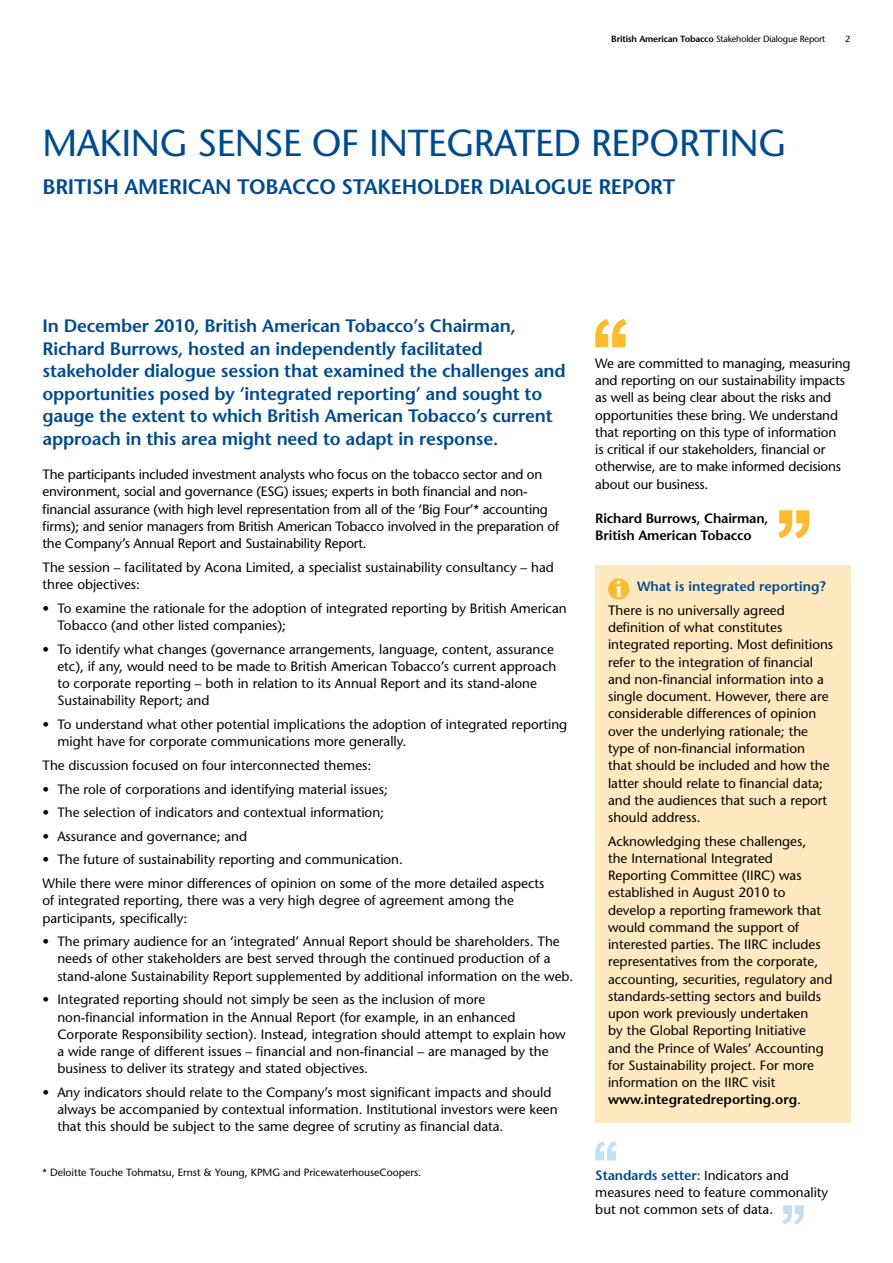
<style>
.page{position:relative;width:893px;height:1263px;background:#fff}
.page>*{position:absolute;margin:0;border:0;box-sizing:border-box;transform-origin:0 0}
.t1{font:37.5px "Stone Sans";letter-spacing:-.01em;color:#004b8d}
.t2{font:600 21px "Stone Sans";color:#004b8d}
.t3{font:600 18px/22.5px "Stone Sans";letter-spacing:-.01em;color:#004b8d}
.t4{font:13.5px/17.2px "Stone Sans";color:#000}
.t5{font:600 13.5px/17.2px "Stone Sans";letter-spacing:-.01em;color:#000}
.t6{font:600 13.5px "Stone Sans";color:#004b8d}
.t7{font:10.5px "Stone Sans";color:#000}
.t8{font:9px "Stone Sans";letter-spacing:-.02em;color:#000}
.s1{font-weight:600}
.s2{font-weight:600;color:#004b8d}
</style>
<div class="page">
<div style="left:595px;top:566px;width:255px;height:557px;background:#ffe9c0"></div>
<div style="left:608px;top:578px;width:21px;height:22px;background:#fdbb30;border-radius:50%"></div>
<svg style="left:616px;top:581px;width:6px;height:16px"></svg>
<svg style="left:595px;top:319px;width:31px;height:28px"></svg>
<svg style="left:778px;top:510px;width:31px;height:28px"></svg>
<svg style="left:595px;top:1141px;width:22px;height:19px"></svg>
<svg style="left:782px;top:1205px;width:22px;height:19px"></svg>
<p class="t8" style="left:611px;top:33px;width:215px"><span class="s1">British American Tobacco</span> Stakeholder Dialogue Report</p>
<p class="t8" style="left:845px;top:33px;width:7px">2</p>
<h1 class="t1" style="left:43px;top:120px;width:745px">Maki ng sense of i ntegrated reporti ng</h1>
<h2 class="t2" style="left:43px;top:174px;width:24px">British</h2>
<h2 class="t2" style="left:125px;top:174px;width:28px">American</h2>
<h2 class="t2" style="left:237px;top:174px;width:28px">Tobacco</h2>
<h2 class="t2" style="left:342px;top:174px;width:14px">stakeholder</h2>
<h2 class="t2" style="left:489px;top:174px;width:14px">dialogue</h2>
<h2 class="t2" style="left:598px;top:174px;width:14px">report</h2>
<p class="t3" style="left:43px;top:315px;width:525px">In December 2010, British American Tobacco’s Chairman, Richard Burrows, hosted an independently facilitated stakeholder dialogue session that examined the challenges and opportunities posed by ‘integrated reporting’ and sought to gauge the extent to which British American Tobacco’s current approach in this area might need to adapt in response.</p>
<p class="t4" style="left:43px;top:466px;width:518px">The participants included investment analysts who focus on the tobacco sector and on environment, social and governance (ESG) issues; experts in both financial and non&shy;financial assurance (with high level representation from all of the ‘Big Four’* accounting firms); and senior managers from British American Tobacco involved in the preparation of the Company’s Annual Report and Sustainability Report.</p>
<p class="t4" style="left:43px;top:558px;width:513px">The session – facilitated by Acona Limited, a specialist sustainability consultancy – had three objectives:</p>
<p class="t4" style="left:57px;top:599px;width:511px;text-indent:-15px">• To examine the rationale for the adoption of integrated reporting by British American<br>Tobacco (and other listed companies);</p>
<p class="t4" style="left:57px;top:640px;width:500px;text-indent:-15px">• To identify what changes (governance arrangements, language, content, assurance etc), if any, would need to be made to British American Tobacco’s current approach to corporate reporting – both in relation to its Annual Report and its stand-alone Sustainability Report; and</p>
<p class="t4" style="left:57px;top:716px;width:511px;text-indent:-15px">• To understand what other potential implications the adoption of integrated reporting might have for corporate communications more generally.</p>
<p class="t4" style="left:43px;top:757px;width:330px">The discussion focused on four interconnected themes:</p>
<p class="t4" style="left:43px;top:780px;width:347px">• The role of corporations and identifying material issues;</p>
<p class="t4" style="left:43px;top:804px;width:343px">• The selection of indicators and contextual information;</p>
<p class="t4" style="left:43px;top:827px;width:206px">• Assurance and governance; and</p>
<p class="t4" style="left:43px;top:848px;width:503px;line-height:23.7px">• The future of sustainability reporting and communication.<br>While there were minor differences of opinion on some of the more detailed aspects</p>
<p class="t4" style="left:43px;top:892px;width:473px">of integrated reporting, there was a very high degree of agreement among the participants, specifically:</p>
<p class="t4" style="left:57px;top:933px;width:517px;text-indent:-15px">• The primary audience for an ‘integrated’ Annual Report should be shareholders. The needs of other stakeholders are best served through the continued production of a stand-alone Sustainability Report supplemented by additional information on the web.</p>
<p class="t4" style="left:57px;top:991px;width:510px;text-indent:-15px">• Integrated reporting should not simply be seen as the inclusion of more non-financial information in the Annual Report (for example, in an enhanced Corporate Responsibility section). Instead, integration should attempt to explain how a wide range of different issues – financial and non-financial – are managed by the business to deliver its strategy and stated objectives.</p>
<p class="t4" style="left:57px;top:1084px;width:502px;text-indent:-15px">• Any indicators should relate to the Company’s most significant impacts and should always be accompanied by contextual information. Institutional investors were keen that this should be subject to the same degree of scrutiny as financial data.</p>
<p class="t7" style="left:43px;top:1166px;width:380px">* Deloitte Touche Tohmatsu, Ernst &amp; Young, KPMG and PricewaterhouseCoopers.</p>
<p class="t4" style="left:595px;top:355px;width:257px">We are committed to managing, measuring and reporting on our sustainability impacts as well as being clear about the risks and opportunities these bring. We understand that reporting on this type of information<br>is critical if our stakeholders, financial or otherwise, are to make informed decisions about our business.</p>
<p class="t5" style="left:595px;top:509px;width:175px">Richard Burrows, Chairman,<br>British American Tobacco</p>
<p class="t6" style="left:637px;top:578px;width:190px">What is integrated reporting?</p>
<p class="t4" style="left:608px;top:602px;width:227px">There is no universally agreed definition of what constitutes integrated reporting. Most definitions refer to the integration of financial and non-financial information into a single document. However, there are considerable differences of opinion over the underlying rationale; the type of non-financial information<br>that should be included and how the latter should relate to financial data; and the audiences that such a report should address.</p>
<p class="t4" style="left:608px;top:832px;width:226px">Acknowledging these challenges,<br>the International Integrated Reporting Committee (IIRC) was established in August 2010 to develop a reporting framework that would command the support of interested parties. The IIRC includes representatives from the corporate, accounting, securities, regulatory and standards-setting sectors and builds upon work previously undertaken<br>by the Global Reporting Initiative<br>and the Prince of Wales’ Accounting for Sustainability project. For more information on the IIRC visit <span class="s1">www.integratedreporting.org</span>.</p>
<p class="t4" style="left:595px;top:1166px;width:234px"><span class="s2">Standards setter:</span> Indicators and measures need to feature commonality but not common sets of data.</p>
</div>
